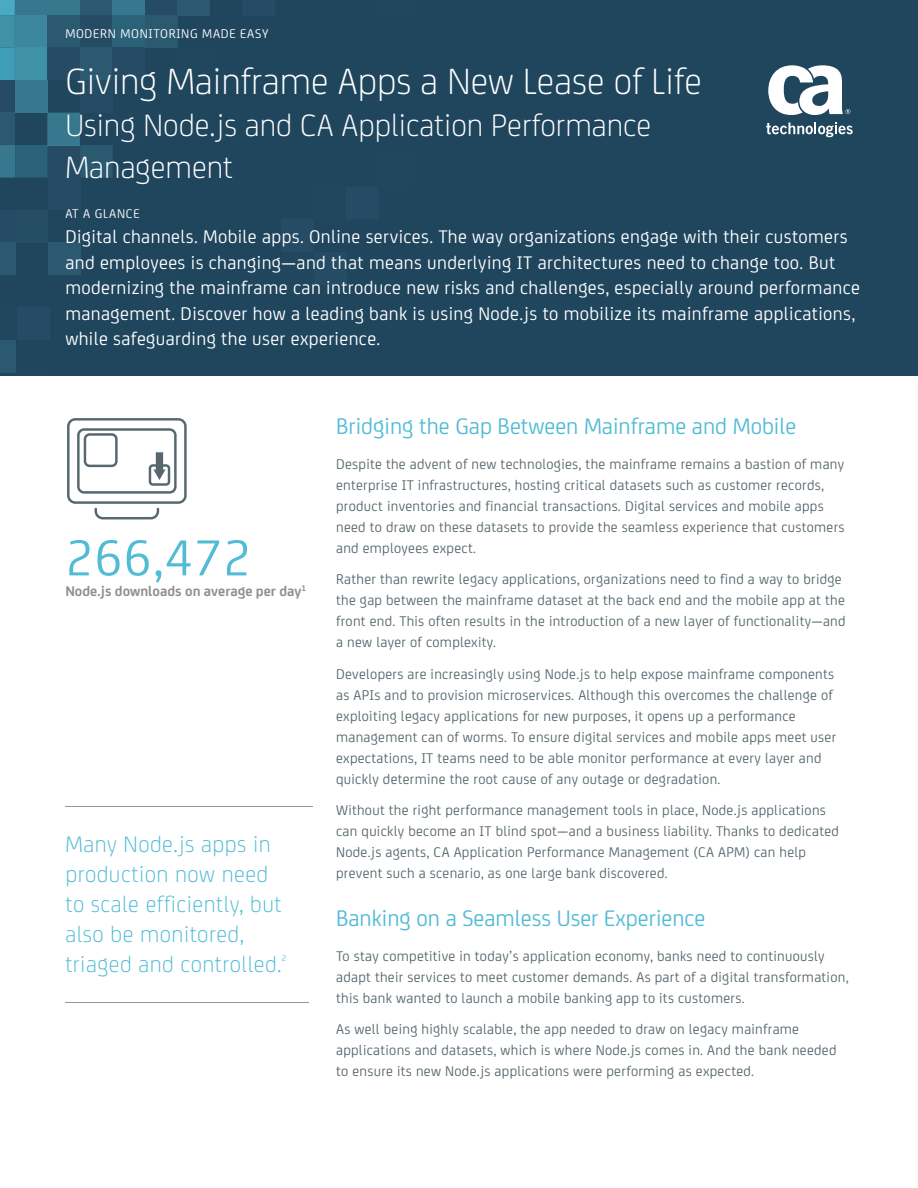
<style>
.page{position:relative;width:918px;height:1188px;background:#fff}
.page>*{position:absolute;margin:0;border:0;box-sizing:border-box;transform-origin:0 0}
.t1{font:54px "CA Sans";letter-spacing:.02em;color:#51bcd5}
.t2{font:300 39px "CA Sans";color:#fff}
.t3{font:300 33px/42px "CA Sans";color:#fff}
.t4{font:300 24px/30px "CA Sans";letter-spacing:.02em;color:#50bbd5}
.t5{font:24px "CA Sans";color:#51bcd5}
.t6{font:19.5px/25.5px "CA Sans";letter-spacing:.02em;color:#fff}
.t7{font:15px/21px "CA Sans";letter-spacing:.02em;color:#57676d}
.t8{font:700 15px "CA Sans";color:#938f8c}
.t9{font:13.5px "CA Sans";letter-spacing:.05em;color:#fff}
.t10{font:8.7px "CA Sans";color:#51bcd5}
</style>
<div class="page">
<div style="left:0;top:0;width:918px;height:375px;background:#20465e"></div>
<div style="left:48px;top:178px;width:32px;height:32px;background:#254c64"></div>
<div style="left:0;top:210px;width:15px;height:33px;background:#254c64"></div>
<div style="left:15px;top:210px;width:33px;height:33px;background:#254e65"></div>
<div style="left:0;top:243px;width:15px;height:32px;background:#2a5970"></div>
<div style="left:48px;top:243px;width:32px;height:32px;background:#2a5970"></div>
<div style="left:0;top:340px;width:15px;height:33px;background:#2a5970"></div>
<div style="left:17px;top:308px;width:32px;height:32px;background:#254c64"></div>
<div style="left:0;top:0;width:15px;height:15px;background:#48abc3"></div>
<div style="left:0;top:15px;width:15px;height:33px;background:#3f91a8"></div>
<div style="left:0;top:48px;width:15px;height:32px;background:#3e9db7"></div>
<div style="left:0;top:80px;width:15px;height:33px;background:#254c64"></div>
<div style="left:15px;top:0;width:32px;height:15px;background:#38788f"></div>
<div style="left:15px;top:15px;width:32px;height:33px;background:#3d879e"></div>
<div style="left:15px;top:48px;width:32px;height:32px;background:#3f91a8"></div>
<div style="left:15px;top:80px;width:32px;height:33px;background:#38788f"></div>
<svg style="left:0;top:113px;width:113px;height:65px"></svg>
<div style="left:47px;top:0;width:33px;height:15px;background:#38788f"></div>
<div style="left:47px;top:15px;width:33px;height:33px;background:#2a5970"></div>
<div style="left:47px;top:48px;width:33px;height:32px;background:#254c64"></div>
<div style="left:80px;top:0;width:32px;height:15px;background:#2a5970"></div>
<div style="left:80px;top:15px;width:32px;height:33px;background:#254c64"></div>
<div style="left:80px;top:48px;width:32px;height:32px;background:#2a5970"></div>
<div style="left:80px;top:80px;width:32px;height:33px;background:#254c64"></div>
<div style="left:112px;top:0;width:33px;height:15px;background:#38788f"></div>
<div style="left:112px;top:15px;width:33px;height:33px;background:#296279"></div>
<div style="left:112px;top:48px;width:33px;height:32px;background:#254c64"></div>
<div style="left:145px;top:0;width:32px;height:15px;background:#254c64"></div>
<div style="left:145px;top:15px;width:32px;height:33px;background:#2a5970"></div>
<div style="left:177px;top:0;width:33px;height:15px;background:#2a5970"></div>
<div style="left:242px;top:0;width:33px;height:15px;background:#254c64"></div>
<div style="left:281px;top:219px;width:33px;height:33px;background:#254c64"></div>
<div style="left:314px;top:252px;width:32px;height:32px;background:#254c64"></div>
<svg style="left:766px;top:122px;width:87px;height:15px"></svg>
<svg style="left:768px;top:65px;width:82px;height:50px"></svg>
<hr style="left:65px;top:807px;width:248px;height:1px;background:#939598">
<hr style="left:65px;top:1002px;width:244px;height:1px;background:#939598">
<div style="left:67px;top:418px;width:120px;height:86px;border:2px solid #57676e;border-radius:7px"></div>
<div style="left:77px;top:428px;width:100px;height:66px;border:2px solid #57676e;border-radius:6px"></div>
<svg style="left:94px;top:507px;width:66px;height:13px"></svg>
<div style="left:84px;top:433px;width:34px;height:34px;border:2px solid #57676e;border-radius:5px"></div>
<div style="left:149px;top:464px;width:21px;height:22px;border:2px solid #57676e;border-radius:3px"></div>
<svg style="left:153px;top:452px;width:13px;height:28px"></svg>
<p class="t9" style="left:65px;top:29px;width:205px">MODERN MONITORING MADE EASY</p>
<h2 class="t2" style="left:65px;top:68px;width:638px">Giving Mainframe Apps a New Lease of Life</h2>
<h3 class="t3" style="left:65px;top:107px;width:588px">Using Node.js and CA Application Performance<br>Management</h3>
<p class="t9" style="left:65px;top:208px;width:76px">AT A GLANCE</p>
<p class="t6" style="left:65px;top:226px;width:796px">Digital channels. Mobile apps. Online services. The way organizations engage with their customers and employees is changing—and that means underlying IT architectures need to change too. But modernizing the mainframe can introduce new risks and challenges, especially around performance management. Discover how a leading bank is using Node.js to mobilize its mainframe applications, while safeguarding the user experience.</p>
<h1 class="t1" style="left:65px;top:538px;width:187px">266,472</h1>
<p class="t8" style="left:65px;top:586px;width:242px">Node.js downloads on average per day<sup>1</sup></p>
<h3 class="t4" style="left:65px;top:830px;width:218px">Many Node.js apps in production now need to scale efficiently, but also be monitored, triaged and controlled.</h3>
<p class="t10" style="left:282px;top:955px;width:6px">2</p>
<h3 class="t5" style="left:336px;top:418px;width:462px">Bridging the Gap Between Mainframe and Mobile</h3>
<p class="t7" style="left:336px;top:455px;width:510px">Despite the advent of new technologies, the mainframe remains a bastion of many enterprise IT infrastructures, hosting critical datasets such as customer records, product inventories and financial transactions. Digital services and mobile apps need to draw on these datasets to provide the seamless experience that customers and employees expect.</p>
<p class="t7" style="left:336px;top:570px;width:511px">Rather than rewrite legacy applications, organizations need to find a way to bridge the gap between the mainframe dataset at the back end and the mobile app at the front end. This often results in the introduction of a new layer of functionality—and a new layer of complexity.</p>
<p class="t7" style="left:336px;top:665px;width:502px">Developers are increasingly using Node.js to help expose mainframe components as APIs and to provision microservices. Although this overcomes the challenge of exploiting legacy applications for new purposes, it opens up a performance management can of worms. To ensure digital services and mobile apps meet user expectations, IT teams need to be able monitor performance at every layer and quickly determine the root cause of any outage or degradation.</p>
<p class="t7" style="left:336px;top:801px;width:504px">Without the right performance management tools in place, Node.js applications can quickly become an IT blind spot—and a business liability. Thanks to dedicated Node.js agents, CA Application Performance Management (CA APM) can help prevent such a scenario, as one large bank discovered.</p>
<h3 class="t5" style="left:336px;top:910px;width:371px">Banking on a Seamless User Experience</h3>
<p class="t7" style="left:336px;top:947px;width:514px">To stay competitive in today’s application economy, banks need to continuously adapt their services to meet customer demands. As part of a digital transformation, this bank wanted to launch a mobile banking app to its customers.</p>
<p class="t7" style="left:336px;top:1020px;width:502px">As well being highly scalable, the app needed to draw on legacy mainframe applications and datasets, which is where Node.js comes in. And the bank needed to ensure its new Node.js applications were performing as expected.</p>
</div>
